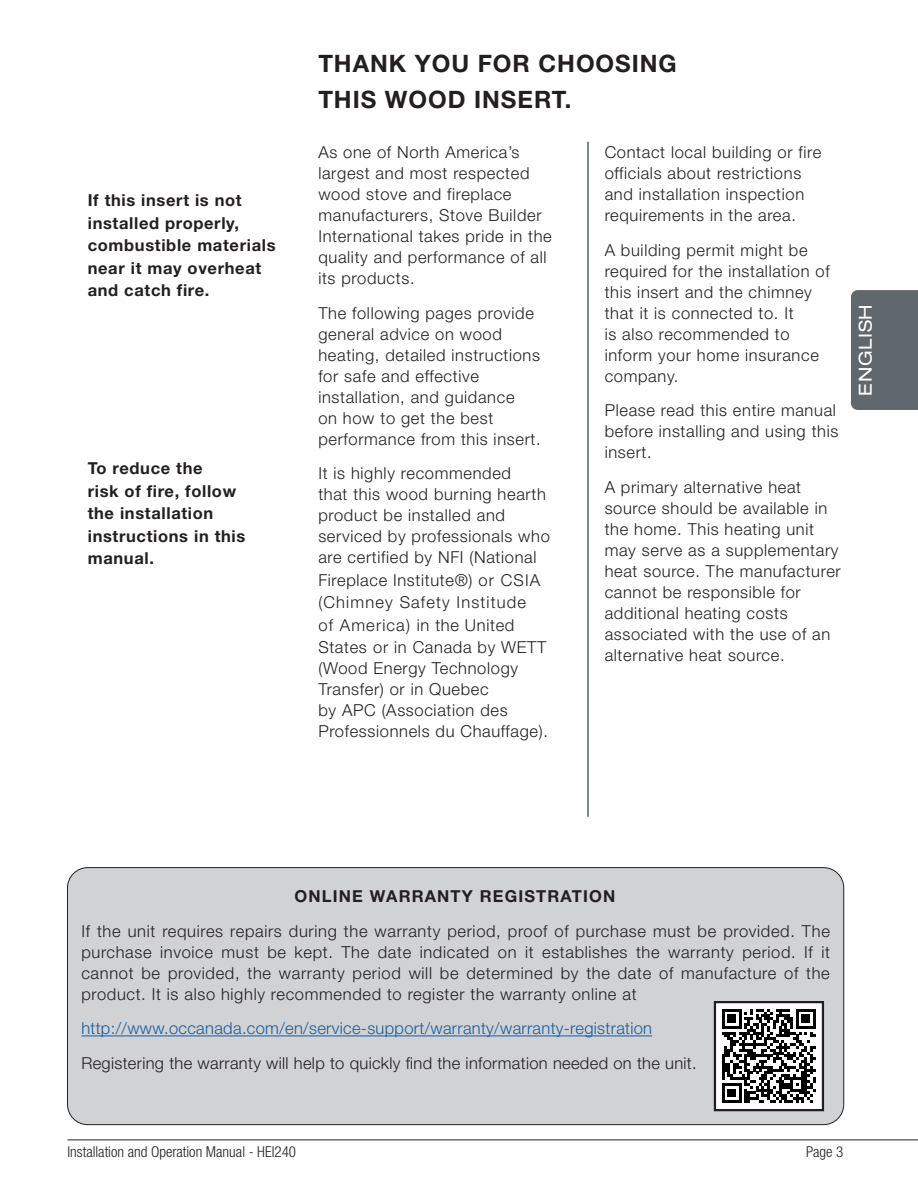
<style>
.page{position:relative;width:918px;height:1188px;background:#fff}
.page>*{position:absolute;margin:0;border:0;box-sizing:border-box;transform-origin:0 0}
.t1{font:700 24px/36px "Helvetica Neue LT Std";letter-spacing:.04em;color:#231f20}
.t2{font:expanded 18px "Helvetica Neue LT Std";letter-spacing:.04em;color:#fff}
.t3{font:300 16.5px/21px "Helvetica Neue LT Std";letter-spacing:.04em;color:#231f20}
.t4{font:700 16.5px/22.5px "Helvetica Neue LT Std";letter-spacing:.04em;color:#231f20}
.t5{font:300 16.5px "Helvetica Neue LT Std";letter-spacing:.02em;color:#175d9e}
.t6{font:300 16.5px "Helvetica Neue LT Std";letter-spacing:.02em;color:#231f20}
.t7{font:700 16.5px "Helvetica Neue LT Std";letter-spacing:.07em;color:#231f20}
.t8{font:300 condensed 15px "Helvetica Neue LT Std";color:#231f20}
</style>
<div class="page">
<hr style="left:68px;top:1140px;width:850px;height:1px;background:#231f20">
<div style="left:851px;top:290px;width:67px;height:120px;background:#60676d"></div>
<hr style="left:587px;top:142px;width:2px;height:675px;background:#1b2b31">
<div style="left:68px;top:868px;width:776px;height:257px;background:#d1d2d4;border-radius:20px"></div>
<hr style="left:81px;top:1036px;width:571px;height:1px;background:#175d9e">
<div style="left:715px;top:1002px;width:108px;height:108px;background:#fff"></div>
<svg style="left:722px;top:1009px;width:94px;height:94px"></svg>
<div style="left:714px;top:1001px;width:110px;height:110px;border:2px solid #231f20"></div>
<p class="t4" style="left:88px;top:189px;width:189px">If this insert is not installed properly, combustible materials near it may overheat and catch fire.</p>
<p class="t4" style="left:88px;top:457px;width:159px">To reduce the<br>risk of fire, follow the installation instructions in this manual.</p>
<h1 class="t1" style="left:318px;top:45px;width:360px">THANK YOU FOR CHOOSING<br>THIS WOOD INSERT.</h1>
<p class="t3" style="left:318px;top:141px;width:235px">As one of North America’s largest and most respected wood stove and fireplace manufacturers, Stove Builder<br>International takes pride in the quality and performance of all its products.</p>
<p class="t3" style="left:318px;top:302px;width:224px">The following pages provide general advice on wood heating, detailed instructions for safe and effective installation, and guidance<br>on how to get the best performance from this insert.</p>
<p class="t3" style="left:318px;top:463px;width:233px">It is highly recommended<br>that this wood burning hearth product be installed and serviced by professionals who are certified by NFI (National</p>
<p class="t3" style="left:318px;top:568px;width:229px;line-height:22.5px">Fireplace Institute®) or CSIA (Chimney Safety Institude<br>of America) in the United<br>States or in Canada by WETT</p>
<p class="t3" style="left:318px;top:658px;width:231px">(Wood Energy Technology<br>Transfer) or in Quebec<br>by APC (Association des<br>Professionnels du Chauffage).</p>
<p class="t3" style="left:605px;top:142px;width:218px">Contact local building or fire officials about restrictions and installation inspection requirements in the area.</p>
<p class="t3" style="left:605px;top:239px;width:226px">A building permit might be required for the installation of this insert and the chimney that it is connected to. It<br>is also recommended to inform your home insurance company.</p>
<p class="t3" style="left:605px;top:400px;width:235px">Please read this entire manual before installing and using this insert.</p>
<p class="t3" style="left:605px;top:476px;width:238px">A primary alternative heat source should be available in the home. This heating unit may serve as a supplementary heat source. The manufacturer cannot be responsible for additional heating costs associated with the use of an alternative heat source.</p>
<p class="t2" style="left:854px;top:396px;width:93px;rotate:-90deg">ENGLISH</p>
<p class="t7" style="left:294px;top:886px;width:322px">ONLINE WARRANTY REGISTRATION</p>
<p class="t3" style="left:81px;top:920px;width:750px;text-align:justify">If the unit requires repairs during the warranty period, proof of purchase must be provided. The purchase invoice must be kept. The date indicated on it establishes the warranty period. If it cannot be provided, the warranty period will be determined by the date of manufacture of the product. It is also highly recommended to register the warranty online at</p>
<p class="t5" style="left:81px;top:1018px;width:572px">http://www.occanada.com/en/service-support/warranty/warranty-registration</p>
<p class="t6" style="left:81px;top:1053px;width:617px">Registering the warranty will help to quickly find the information needed on the unit.</p>
<p class="t8" style="left:68px;top:1143px;width:230px">Installation and Operation Manual - HEI240</p>
<p class="t8" style="left:806px;top:1143px;width:39px">Page 3</p>
</div>
